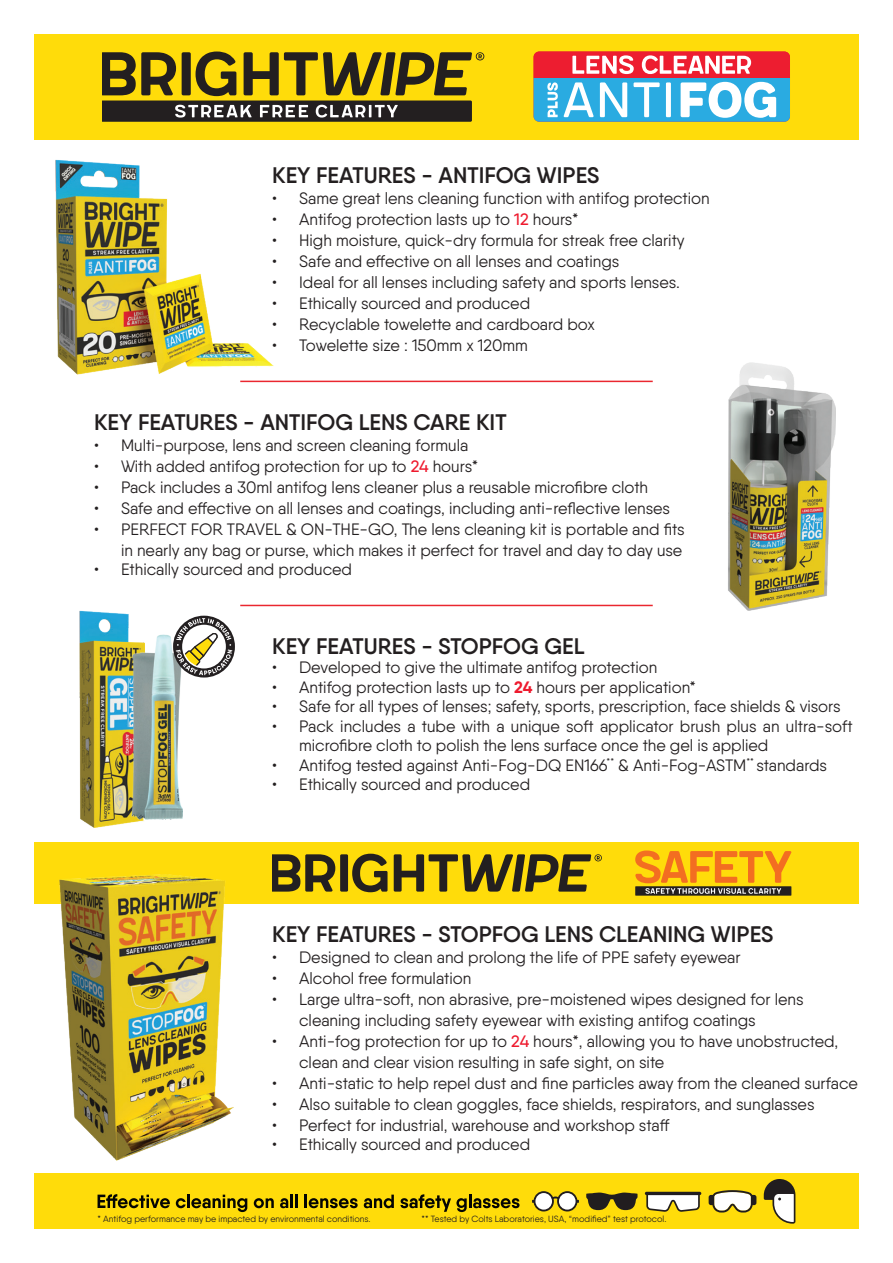
<style>
.page{position:relative;width:893px;height:1263px;background:#fff}
.page>*{position:absolute;margin:0;border:0;box-sizing:border-box;transform-origin:0 0}
.t1{font:600 22.5px "Qanelas";color:#231f20}
.t2{font:16.5px/21px "Qanelas";color:#231f20}
.t3{font:9px "Qanelas";color:#231f20}
.s1{font-weight:500;color:#ee1a2e}
.s2{font-weight:700;color:#ee1a2e}
</style>
<div class="page">
<div style="left:34px;top:842px;width:825px;height:62px;background:#ffdc0a"></div>
<div style="left:34px;top:34px;width:825px;height:105px;background:#ffdc0a"></div>
<div style="left:34px;top:1174px;width:825px;height:55px;background:#ffdc0a"></div>
<svg style="left:98px;top:1194px;width:72px;height:14px"></svg>
<svg style="left:176px;top:1194px;width:71px;height:18px"></svg>
<svg style="left:254px;top:1198px;width:20px;height:10px"></svg>
<svg style="left:280px;top:1198px;width:8px;height:10px"></svg>
<hr style="left:290px;top:1194px;width:3px;height:14px;background:#040503">
<svg style="left:295px;top:1194px;width:2px;height:14px"></svg>
<hr style="left:304px;top:1194px;width:3px;height:14px;background:#040503">
<svg style="left:309px;top:1198px;width:49px;height:10px"></svg>
<svg style="left:364px;top:1194px;width:30px;height:14px"></svg>
<svg style="left:400px;top:1194px;width:119px;height:18px"></svg>
<svg style="left:532px;top:1191px;width:47px;height:20px"></svg>
<div style="left:559px;top:1193px;width:17px;height:16px;background:#fff;border-radius:50%"></div>
<div style="left:535px;top:1193px;width:17px;height:16px;background:#fff;border-radius:50%"></div>
<svg style="left:586px;top:1192px;width:52px;height:18px"></svg>
<svg style="left:764px;top:1179px;width:31px;height:45px"></svg>
<svg style="left:709px;top:1190px;width:47px;height:22px"></svg>
<svg style="left:645px;top:1192px;width:56px;height:20px"></svg>
<svg style="left:103px;top:52px;width:381px;height:70px"></svg>
<svg style="left:534px;top:52px;width:256px;height:70px;background:#9f9bb7"></svg>
<img style="left:55px;top:159px;width:219px;height:216px">
<img style="left:728px;top:363px;width:108px;height:247px">
<hr style="left:240px;top:381px;width:413px;height:1px;background:#ea272f">
<hr style="left:240px;top:605px;width:413px;height:1px;background:#ea272f">
<img style="left:79px;top:611px;width:65px;height:217px">
<img style="left:131px;top:634px;width:52px;height:185px">
<svg style="left:173px;top:616px;width:62px;height:61px"></svg>
<div style="left:635px;top:886px;width:156px;height:10px;background:#231f20"></div>
<svg style="left:635px;top:850px;width:156px;height:44px"></svg>
<svg style="left:272px;top:854px;width:115px;height:38px"></svg>
<svg style="left:394px;top:854px;width:208px;height:38px"></svg>
<img style="left:59px;top:874px;width:175px;height:287px">
<h1 class="t1" style="left:272px;top:161px;width:329px">KEY FEATURES - ANTIFOG WIPES</h1>
<p class="t2" style="left:272px;top:188px;width:439px">• Same great lens cleaning function with antifog protection</p>
<p class="t2" style="left:272px;top:209px;width:308px">• Antifog protection lasts up to <span class="s1">12</span> hours*</p>
<p class="t2" style="left:272px;top:230px;width:414px">• High moisture, quick-dry formula for streak free clarity</p>
<p class="t2" style="left:272px;top:251px;width:349px">• Safe and effective on all lenses and coatings</p>
<p class="t2" style="left:272px;top:272px;width:409px">• Ideal for all lenses including safety and sports lenses.</p>
<p class="t2" style="left:272px;top:293px;width:260px">• Ethically sourced and produced</p>
<p class="t2" style="left:272px;top:314px;width:324px">• Recyclable towelette and cardboard box</p>
<p class="t2" style="left:272px;top:335px;width:257px">• Towelette size : 150mm x 120mm</p>
<h1 class="t1" style="left:94px;top:408px;width:414px">KEY FEATURES - ANTIFOG LENS CARE KIT</h1>
<p class="t2" style="left:94px;top:434px;width:376px">• Multi-purpose, lens and screen cleaning formula</p>
<p class="t2" style="left:94px;top:455px;width:386px">• With added antifog protection for up to <span class="s1">24</span> hours*</p>
<p class="t2" style="left:94px;top:476px;width:556px">• Pack includes a 30ml antifog lens cleaner plus a reusable microfibre cloth</p>
<p class="t2" style="left:94px;top:497px;width:578px">• Safe and effective on all lenses and coatings, including anti-reflective lenses</p>
<p class="t2" style="left:94px;top:518px;width:592px;text-align:right">• PERFECT FOR TRAVEL &amp; ON-THE-GO, The lens cleaning kit is portable and fits in nearly any bag or purse, which makes it perfect for travel and day to day use</p>
<p class="t2" style="left:94px;top:559px;width:260px">• Ethically sourced and produced</p>
<h1 class="t1" style="left:272px;top:632px;width:314px">KEY FEATURES - STOPFOG GEL</h1>
<p class="t2" style="left:272px;top:657px;width:387px">• Developed to give the ultimate antifog protection</p>
<p class="t2" style="left:272px;top:676px;width:425px">• Antifog protection lasts up to <span class="s2">24</span> hours per application*</p>
<p class="t2" style="left:272px;top:696px;width:570px">• Safe for all types of lenses; safety, sports, prescription, face shields &amp; visors</p>
<p class="t2" style="left:299px;top:716px;width:555px;line-height:19.5px;text-indent:-27px">• Pack includes a tube with a unique soft applicator brush plus an ultra-soft microfibre cloth to polish the lens surface once the gel is applied</p>
<p class="t2" style="left:272px;top:754px;width:556px">• Antifog tested against Anti-Fog-DQ EN166<sup>**</sup> &amp; Anti-Fog-ASTM<sup>**</sup> standards</p>
<p class="t2" style="left:272px;top:774px;width:260px">• Ethically sourced and produced</p>
<h1 class="t1" style="left:272px;top:920px;width:503px">KEY FEATURES - STOPFOG LENS CLEANING WIPES</h1>
<p class="t2" style="left:272px;top:946px;width:470px">• Designed to clean and prolong the life of PPE safety eyewear</p>
<p class="t2" style="left:272px;top:967px;width:201px">• Alcohol free formulation</p>
<p class="t2" style="left:299px;top:988px;width:506px;text-indent:-27px">• Large ultra-soft, non abrasive, pre-moistened wipes designed for lens cleaning including safety eyewear with existing antifog coatings</p>
<p class="t2" style="left:299px;top:1030px;width:541px;text-indent:-27px">• Anti-fog protection for up to <span class="s1">24</span> hours*, allowing you to have unobstructed, clean and clear vision resulting in safe sight, on site</p>
<p class="t2" style="left:272px;top:1072px;width:587px">• Anti-static to help repel dust and fine particles away from the cleaned surface</p>
<p class="t2" style="left:272px;top:1093px;width:544px">• Also suitable to clean goggles, face shields, respirators, and sunglasses</p>
<p class="t2" style="left:272px;top:1114px;width:399px">• Perfect for industrial, warehouse and workshop staff</p>
<p class="t2" style="left:272px;top:1134px;width:260px">• Ethically sourced and produced</p>
<p class="t3" style="left:98px;top:1213px;width:275px">* Antifog performance may be impacted by environmental conditions.</p>
<p class="t3" style="left:422px;top:1213px;width:246px">** Tested by Colts Laboratories, USA, “modified” test protocol.</p>
</div>
